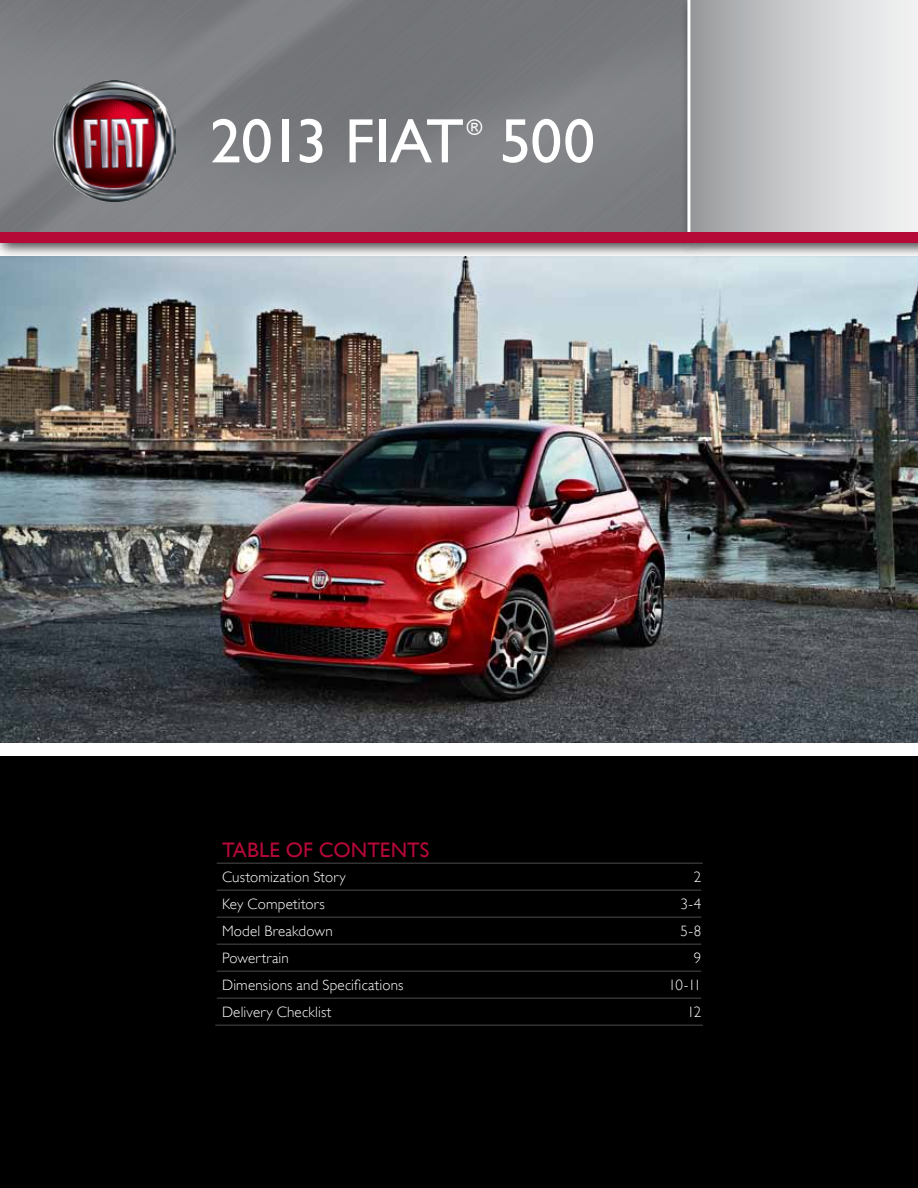
<style>
.page{position:relative;width:918px;height:1188px;background:#fff}
.page>*{position:absolute;margin:0;border:0;box-sizing:border-box;transform-origin:0 0}
.t1{font:63px "Gill Sans";letter-spacing:-.01em;color:#fff}
.t2{font:21px "Gill Sans";letter-spacing:.005em;color:#b50938}
.t3{font:21px "Gill Sans";color:#fff}
.t4{font:300 15px "Gill Sans";letter-spacing:.01em;color:#fff}
</style>
<div class="page">
<div style="left:0;top:756px;width:918px;height:432px;background:#000"></div>
<img style="left:0;top:259px;width:918px;height:483px">
<hr style="left:217px;top:863px;width:431px;height:1px;background:#4d4d4f">
<hr style="left:648px;top:863px;width:55px;height:1px;background:#4d4d4f">
<hr style="left:217px;top:890px;width:431px;height:1px;background:#4d4d4f">
<hr style="left:648px;top:890px;width:53px;height:1px;background:#4d4d4f">
<hr style="left:217px;top:917px;width:431px;height:1px;background:#4d4d4f">
<hr style="left:648px;top:917px;width:53px;height:1px;background:#4d4d4f">
<hr style="left:217px;top:944px;width:431px;height:1px;background:#4d4d4f">
<hr style="left:648px;top:944px;width:53px;height:1px;background:#4d4d4f">
<hr style="left:217px;top:971px;width:431px;height:1px;background:#4d4d4f">
<hr style="left:648px;top:971px;width:53px;height:1px;background:#4d4d4f">
<hr style="left:217px;top:998px;width:431px;height:1px;background:#4d4d4f">
<hr style="left:648px;top:998px;width:53px;height:1px;background:#4d4d4f">
<hr style="left:215px;top:1025px;width:433px;height:1px;background:#4d4d4f">
<hr style="left:648px;top:1025px;width:55px;height:1px;background:#4d4d4f">
<div style="left:0;top:0;width:706px;height:259px;background:#000;opacity:.75"></div>
<img style="left:0;top:0;width:680px;height:232px">
<div style="left:680px;top:0;width:238px;height:259px;background:#000;opacity:.75"></div>
<div style="left:689px;top:0;width:229px;height:243px;background:linear-gradient(to right,#9a9d9f,#f9fafa)"></div>
<hr style="left:687px;top:0;width:3px;height:234px;background:#fff">
<div style="left:0;top:232px;width:918px;height:11px;background:#b50938"></div>
<img style="left:54px;top:80px;width:122px;height:121px">
<h1 class="t1" style="left:210px;top:104px;width:256px">2013 FIAT</h1>
<h2 class="t3" style="left:467px;top:114px;width:17px">®</h2>
<h1 class="t1" style="left:500px;top:104px;width:97px">500</h1>
<h2 class="t2" style="left:222px;top:837px;width:209px">TABLE OF CONTENTS</h2>
<p class="t4" style="left:222px;top:868px;width:125px">Customization Story</p>
<p class="t4" style="left:694px;top:868px;width:9px">2</p>
<p class="t4" style="left:222px;top:895px;width:104px">Key Competitors</p>
<p class="t4" style="left:680px;top:895px;width:22px">3-4</p>
<p class="t4" style="left:222px;top:922px;width:112px">Model Breakdown</p>
<p class="t4" style="left:680px;top:922px;width:22px">5-8</p>
<p class="t4" style="left:222px;top:949px;width:68px">Powertrain</p>
<p class="t4" style="left:694px;top:949px;width:9px">9</p>
<p class="t4" style="left:222px;top:976px;width:183px">Dimensions and Specifications</p>
<p class="t4" style="left:669px;top:976px;width:34px">10-11</p>
<p class="t4" style="left:222px;top:1003px;width:111px">Delivery Checklist</p>
<p class="t4" style="left:687px;top:1003px;width:15px">12</p>
</div>
